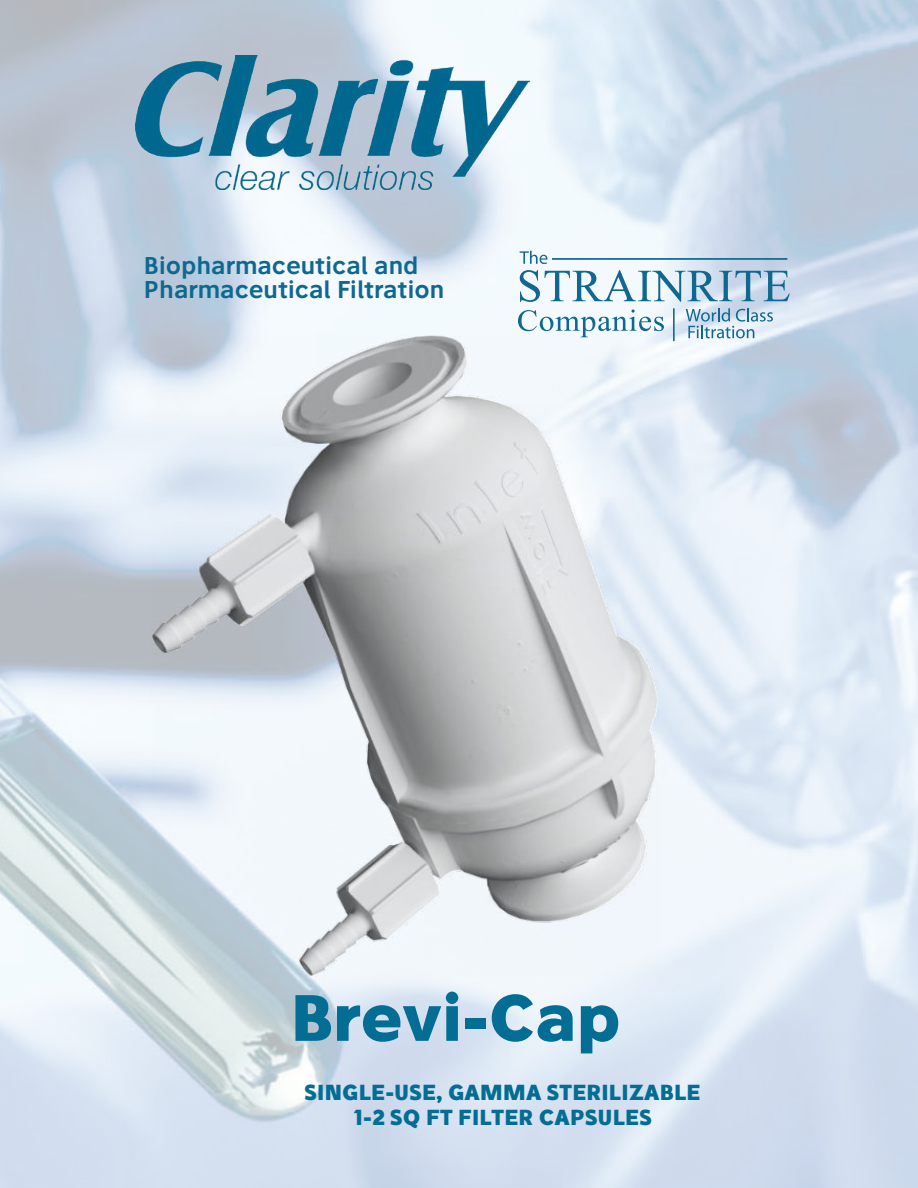
<style>
.page{position:relative;width:918px;height:1188px;background:#fff}
.page>*{position:absolute;margin:0;border:0;box-sizing:border-box;transform-origin:0 0}
.t1{font:700 63px "Stilu";color:#046d94}
.t2{font:600 23.4px/24.2px "Stilu";color:#0f688f}
.t3{font:700 21px/25.2px "Stilu";letter-spacing:.01em;color:#046d94;text-align:center}
</style>
<div class="page">
<img style="left:0;top:0;width:918px;height:1188px">
<img style="left:151px;top:335px;width:508px;height:641px">
<img style="left:136px;top:56px;width:394px;height:133px">
<svg style="left:518px;top:310px;width:146px;height:27px"></svg>
<svg style="left:520px;top:270px;width:270px;height:32px"></svg>
<hr style="left:673px;top:308px;width:2px;height:33px;background:#0f688f">
<svg style="left:686px;top:308px;width:87px;height:30px;background:#b0ccdd"></svg>
<hr style="left:552px;top:258px;width:235px;height:2px;background:#0f688f">
<svg style="left:520px;top:251px;width:27px;height:13px"></svg>
<p class="t2" style="left:144px;top:253px;width:302px">Biopharmaceutical and<br>Pharmaceutical Filtration</p>
<h1 class="t1" style="left:291px;top:976px;width:331px">Brevi-Cap</h1>
<p class="t3" style="left:305px;top:1079px;width:397px">SINGLE-USE, GAMMA STERILIZABLE<br>1-2 SQ FT FILTER CAPSULES</p>
</div>
